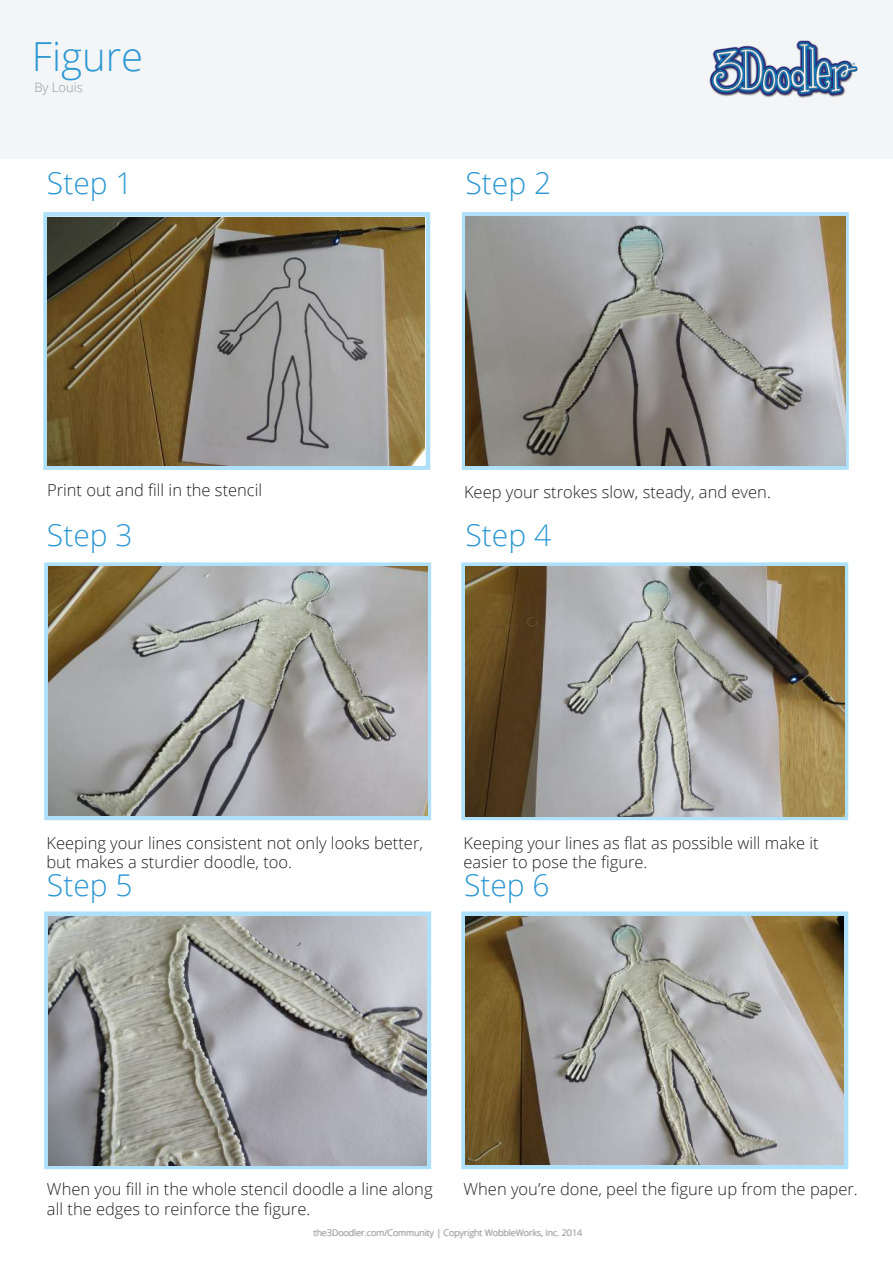
<style>
.page{position:relative;width:893px;height:1263px;background:#fff}
.page>*{position:absolute;margin:0;border:0;box-sizing:border-box;transform-origin:0 0}
.t1{font:300 40.05px "Open Sans";color:#2d98d4}
.t2{font:300 30px "Open Sans";color:#2d98d4}
.t3{font:300 16.5px/19.8px "Open Sans";color:#231f20}
.t4{font:300 12.9px "Open Sans";color:#939598}
.t5{font:300 9px "Open Sans";color:#939598}
</style>
<div class="page">
<div style="left:0;top:0;width:893px;height:159px;background:#f4f5f6"></div>
<img style="left:709px;top:40px;width:149px;height:58px">
<div style="left:462px;top:212px;width:387px;height:258px;border:4px solid #aee1f9"></div>
<div style="left:44px;top:562px;width:387px;height:258px;border:4px solid #aee1f9"></div>
<div style="left:461px;top:562px;width:387px;height:258px;border:4px solid #aee1f9"></div>
<div style="left:44px;top:911px;width:387px;height:258px;border:4px solid #aee1f9"></div>
<div style="left:461px;top:911px;width:387px;height:258px;border:4px solid #aee1f9"></div>
<div style="left:43px;top:212px;width:387px;height:258px;border:4px solid #aee1f9"></div>
<img style="left:48px;top:217px;width:377px;height:249px">
<img style="left:466px;top:217px;width:379px;height:249px">
<img style="left:49px;top:566px;width:378px;height:250px">
<img style="left:465px;top:566px;width:379px;height:251px">
<img style="left:49px;top:916px;width:378px;height:249px">
<img style="left:466px;top:916px;width:378px;height:249px">
<h1 class="t1" style="left:32px;top:29px;width:113px">Figure</h1>
<p class="t4" style="left:35px;top:78px;width:50px">By Louis</p>
<h2 class="t2" style="left:47px;top:162px;width:87px">Step 1</h2>
<h2 class="t2" style="left:465px;top:162px;width:87px">Step 2</h2>
<p class="t3" style="left:47px;top:480px;width:217px">Print out and fill in the stencil</p>
<p class="t3" style="left:464px;top:481px;width:308px">Keep your strokes slow, steady, and even.</p>
<h2 class="t2" style="left:47px;top:515px;width:87px">Step 3</h2>
<h2 class="t2" style="left:465px;top:515px;width:87px">Step 4</h2>
<p class="t3" style="left:46px;top:832px;width:378px">Keeping your lines consistent not only looks better, but makes a sturdier doodle, too.</p>
<p class="t3" style="left:463px;top:832px;width:357px">Keeping your lines as flat as possible will make it easier to pose the figure.</p>
<h2 class="t2" style="left:47px;top:864px;width:87px">Step 5</h2>
<h2 class="t2" style="left:464px;top:864px;width:87px">Step 6</h2>
<p class="t3" style="left:47px;top:1179px;width:387px">When you fill in the whole stencil doodle a line along all the edges to reinforce the figure.</p>
<p class="t3" style="left:463px;top:1179px;width:396px">When you’re done, peel the figure up from the paper.</p>
<p class="t5" style="left:313px;top:1226px;width:271px">the3Doodler.com/Community | Copyright WobbleWorks, Inc. 2014</p>
</div>
